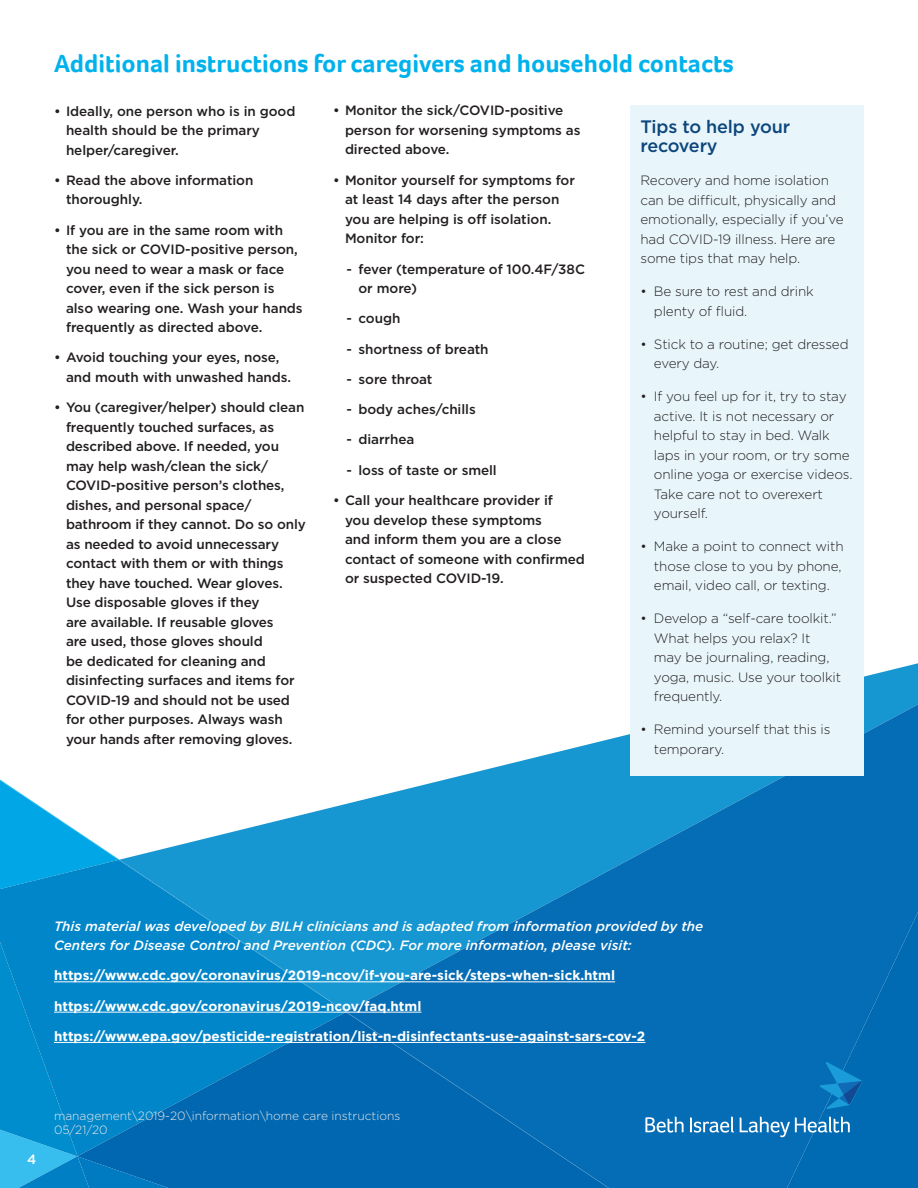
<style>
.page{position:relative;width:918px;height:1188px;background:#fff}
.page>*{position:absolute;margin:0;border:0;box-sizing:border-box;transform-origin:0 0}
.t1{font:700 25.5px "Foco";color:#00b2eb}
.t2{font:500 18px/19.5px "Gotham";letter-spacing:-.01em;color:#0d467b}
.t3{font:500 13.5px/19.5px "Gotham";letter-spacing:-.01em;color:#231f20}
.t4{font:300 13.5px/19.5px "Gotham";letter-spacing:-.01em;color:#231f20}
.t5{font:700 13.5px "Gotham";color:#fff}
.t6{font:italic 500 13.5px/19.5px "Gotham";color:#fff}
.t7{font:500 13.5px "Gotham";color:#fff}
.t8{font:300 12px/14.4px "Gotham";color:#e6e7e9}
</style>
<div class="page">
<svg style="left:529px;top:649px;width:215px;height:363px"></svg>
<div style="left:744px;top:663px;width:174px;height:525px;background:#056db5"></div>
<div style="left:631px;top:105px;width:233px;height:670px;background:#e8f6fc"></div>
<svg style="left:0;top:759px;width:734px;height:429px;background:#218cc8"></svg>
<svg style="left:740px;top:1117px;width:110px;height:20px;background:#4190c6"></svg>
<svg style="left:819px;top:1062px;width:43px;height:47px;background:#0c77bc"></svg>
<h1 class="t1" style="left:54px;top:47px;width:681px">Additional instructions for caregivers and household contacts</h1>
<p class="t3" style="left:66px;top:101px;width:231px;text-indent:-12px">• Ideally, one person who is in good health should be the primary helper/caregiver.</p>
<p class="t3" style="left:66px;top:170px;width:189px;text-indent:-12px">• Read the above information thoroughly.</p>
<p class="t3" style="left:66px;top:220px;width:238px;text-indent:-12px">• If you are in the same room with the sick or COVID-positive person, you need to wear a mask or face cover, even if the sick person is also wearing one. Wash your hands frequently as directed above.</p>
<p class="t3" style="left:66px;top:348px;width:227px;text-indent:-12px">• Avoid touching your eyes, nose, and mouth with unwashed hands.</p>
<p class="t3" style="left:66px;top:398px;width:241px;text-indent:-12px">• You (caregiver/helper) should clean frequently touched surfaces, as described above. If needed, you may help wash/clean the sick/<br>COVID-positive person’s clothes, dishes, and personal space/ bathroom if they cannot. Do so only as needed to avoid unnecessary contact with them or with things they have touched. Wear gloves.<br>Use disposable gloves if they<br>are available. If reusable gloves<br>are used, those gloves should<br>be dedicated for cleaning and disinfecting surfaces and items for<br>COVID-19 and should not be used for other purposes. Always wash your hands after removing gloves.</p>
<p class="t3" style="left:345px;top:101px;width:237px;text-indent:-12px">• Monitor the sick/COVID-positive person for worsening symptoms as directed above.</p>
<p class="t3" style="left:345px;top:170px;width:231px;text-indent:-12px">• Monitor yourself for symptoms for at least 14 days after the person you are helping is off isolation.<br>Monitor for:</p>
<p class="t3" style="left:359px;top:259px;width:228px;text-indent:-12px">- fever (temperature of 100.4F/38C or more)</p>
<p class="t3" style="left:347px;top:309px;width:55px">- cough</p>
<p class="t3" style="left:347px;top:339px;width:144px">- shortness of breath</p>
<p class="t3" style="left:347px;top:369px;width:88px">- sore throat</p>
<p class="t3" style="left:347px;top:399px;width:131px">- body aches/chills</p>
<p class="t3" style="left:347px;top:430px;width:69px">- diarrhea</p>
<p class="t3" style="left:347px;top:460px;width:152px">- loss of taste or smell</p>
<p class="t3" style="left:345px;top:490px;width:241px;text-indent:-12px">• Call your healthcare provider if<br>you develop these symptoms<br>and inform them you are a close contact of someone with confirmed or suspected COVID-19.</p>
<h2 class="t2" style="left:640px;top:116px;width:151px">Tips to help your recovery</h2>
<p class="t4" style="left:640px;top:170px;width:205px">Recovery and home isolation can be difficult, physically and emotionally, especially if you’ve had COVID-19 illness. Here are some tips that may help.</p>
<p class="t4" style="left:654px;top:281px;width:161px;text-indent:-14px">• Be sure to rest and drink plenty of fluid.</p>
<p class="t4" style="left:654px;top:334px;width:196px;text-indent:-14px">• Stick to a routine; get dressed every day.</p>
<p class="t4" style="left:654px;top:386px;width:200px;text-indent:-14px">• If you feel up for it, try to stay active. It is not necessary or helpful to stay in bed. Walk laps in your room, or try some online yoga or exercise videos.<br>Take care not to overexert yourself.</p>
<p class="t4" style="left:654px;top:536px;width:191px;text-indent:-14px">• Make a point to connect with those close to you by phone, email, video call, or texting.</p>
<p class="t4" style="left:654px;top:608px;width:189px;text-indent:-14px">• Develop a “self-care toolkit.”<br>What helps you relax? It may be journaling, reading, yoga, music. Use your toolkit frequently.</p>
<p class="t4" style="left:654px;top:719px;width:178px;text-indent:-14px">• Remind yourself that this is temporary.</p>
<p class="t6" style="left:54px;top:916px;width:651px">This material was developed by BILH clinicians and is adapted from information provided by the<br>Centers for Disease Control and Prevention (CDC). For more information, please visit:</p>
<p class="t5" style="left:54px;top:967px;width:563px">https://www.cdc.gov/coronavirus/2019-ncov/if-you-are-sick/steps-when-sick.html</p>
<p class="t5" style="left:54px;top:997px;width:369px">https://www.cdc.gov/coronavirus/2019-ncov/faq.html</p>
<p class="t5" style="left:54px;top:1027px;width:593px">https://www.epa.gov/pesticide-registration/list-n-disinfectants-use-against-sars-cov-2</p>
<p class="t7" style="left:27px;top:1150px;width:11px">4</p>
<p class="t8" style="left:54px;top:1108px;width:348px">management\2019-20\information\home care instructions<br>05/21/20</p>
</div>
